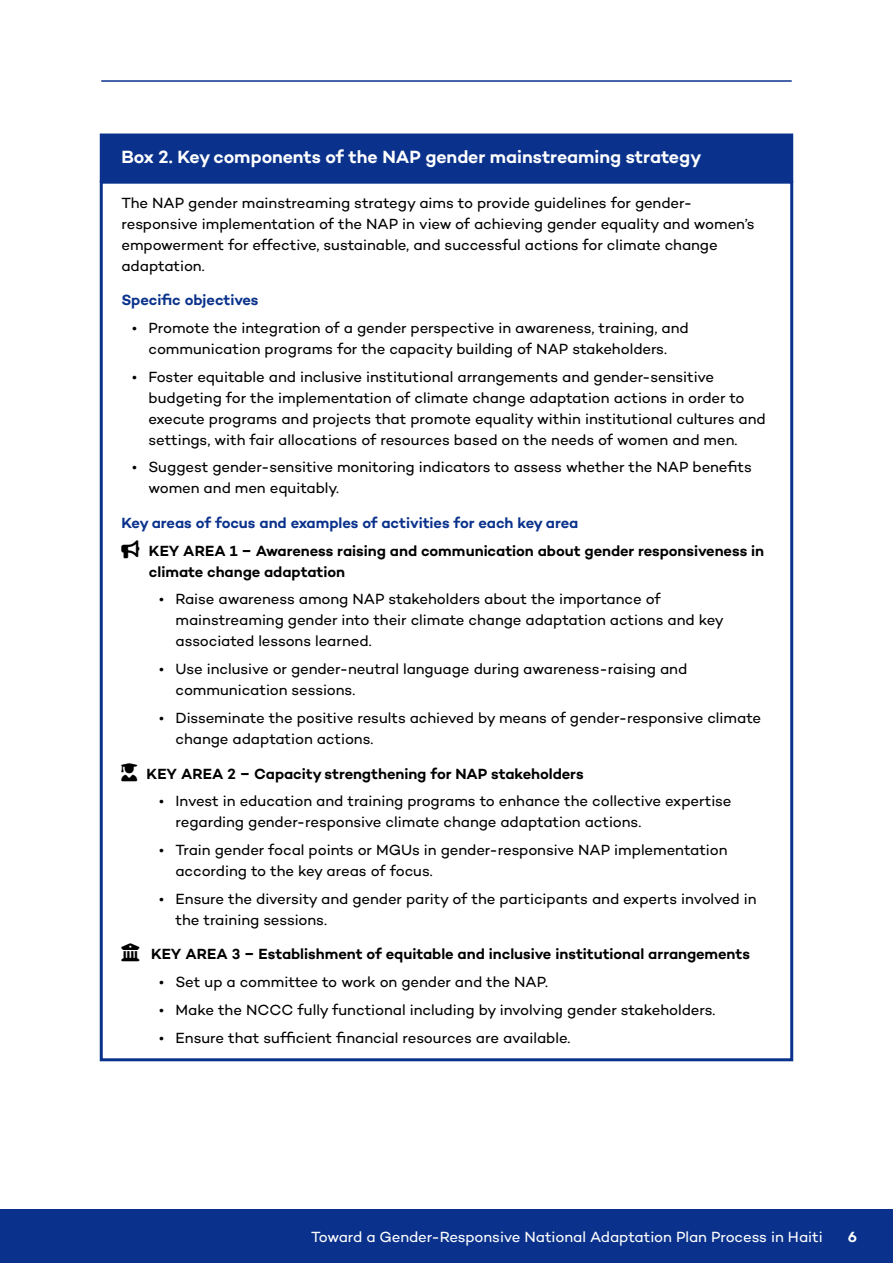
<style>
.page{position:relative;width:893px;height:1263px;background:#fff}
.page>*{position:absolute;margin:0;border:0;box-sizing:border-box;transform-origin:0 0}
.Box_H1{font:600 18px "Campton";letter-spacing:-.005em;color:#fff}
.Box_Body{font:15px/21px "Campton";letter-spacing:-.005em;color:#000}
.Box_Body-2{font:600 15px/21px "Campton";letter-spacing:-.005em;color:#000}
.Box_H2{font:600 15px "Campton";letter-spacing:-.005em;color:#0a328c}
.t1{font:15px "Campton";letter-spacing:-.005em;color:#fff}
.t2{font:600 15px "Campton";color:#fff}
</style>
<div class="page">
<hr style="left:101px;top:80px;width:691px;height:2px;background:#0a328c">
<div style="left:0;top:1209px;width:893px;height:54px;background:#0a328c"></div>
<div style="left:100px;top:134px;width:693px;height:48px;background:#0a328c"></div>
<div style="left:100px;top:181px;width:693px;height:880px;border:3px solid #0a328c"></div>
<p class="Box_H1" style="left:122px;top:145px;width:581px">Box 2. Key components of the NAP gender mainstreaming strategy</p>
<p class="Box_Body" style="left:122px;top:192px;width:635px">The NAP gender mainstreaming strategy aims to provide guidelines for gender&shy;responsive implementation of the NAP in view of achieving gender equality and women’s empowerment for effective, sustainable, and successful actions for climate change adaptation.</p>
<p class="Box_H2" style="left:122px;top:290px;width:139px">Specific objectives</p>
<p class="Box_Body" style="left:132px;top:317px;width:558px;text-align:center">• Promote the integration of a gender perspective in awareness, training, and communication programs for the capacity building of NAP stakeholders.</p>
<p class="Box_Body" style="left:148px;top:366px;width:619px;text-indent:-16px">• Foster equitable and inclusive institutional arrangements and gender-sensitive budgeting for the implementation of climate change adaptation actions in order to execute programs and projects that promote equality within institutional cultures and settings, with fair allocations of resources based on the needs of women and men.</p>
<p class="Box_Body" style="left:148px;top:456px;width:605px;text-indent:-16px">• Suggest gender-sensitive monitoring indicators to assess whether the NAP benefits women and men equitably.</p>
<p class="Box_H2" style="left:122px;top:513px;width:458px">Key areas of focus and examples of activities for each key area</p>
<p class="Box_Body-2" style="left:149px;top:540px;width:617px">KEY AREA 1 – Awareness raising and communication about gender responsiveness in climate change adaptation</p>
<p class="Box_Body" style="left:176px;top:588px;width:550px;text-indent:-16px">• Raise awareness among NAP stakeholders about the importance of mainstreaming gender into their climate change adaptation actions and key associated lessons learned.</p>
<p class="Box_Body" style="left:176px;top:658px;width:513px;text-indent:-16px">• Use inclusive or gender-neutral language during awareness-raising and communication sessions.</p>
<p class="Box_Body" style="left:176px;top:707px;width:587px;text-indent:-16px">• Disseminate the positive results achieved by means of gender-responsive climate change adaptation actions.</p>
<p class="Box_Body-2" style="left:147px;top:762px;width:438px">KEY AREA 2 – Capacity strengthening for NAP stakeholders</p>
<p class="Box_Body" style="left:176px;top:790px;width:558px;text-indent:-16px">• Invest in education and training programs to enhance the collective expertise regarding gender-responsive climate change adaptation actions.</p>
<p class="Box_Body" style="left:176px;top:839px;width:553px;text-indent:-16px">• Train gender focal points or MGUs in gender-responsive NAP implementation according to the key areas of focus.</p>
<p class="Box_Body" style="left:176px;top:888px;width:583px;text-indent:-16px">• Ensure the diversity and gender parity of the participants and experts involved in the training sessions.</p>
<p class="Box_Body-2" style="left:151px;top:943px;width:600px">KEY AREA 3 – Establishment of equitable and inclusive institutional arrangements</p>
<p class="Box_Body" style="left:159px;top:971px;width:390px">• Set up a committee to work on gender and the NAP.</p>
<p class="Box_Body" style="left:159px;top:999px;width:558px">• Make the NCCC fully functional including by involving gender stakeholders.</p>
<p class="Box_Body" style="left:159px;top:1026px;width:412px">• Ensure that sufficient financial resources are available.</p>
<p class="t1" style="left:311px;top:1227px;width:513px">Toward a Gender-Responsive National Adaptation Plan Process in Haiti</p>
<p class="t2" style="left:848px;top:1227px;width:11px">6</p>
</div>
